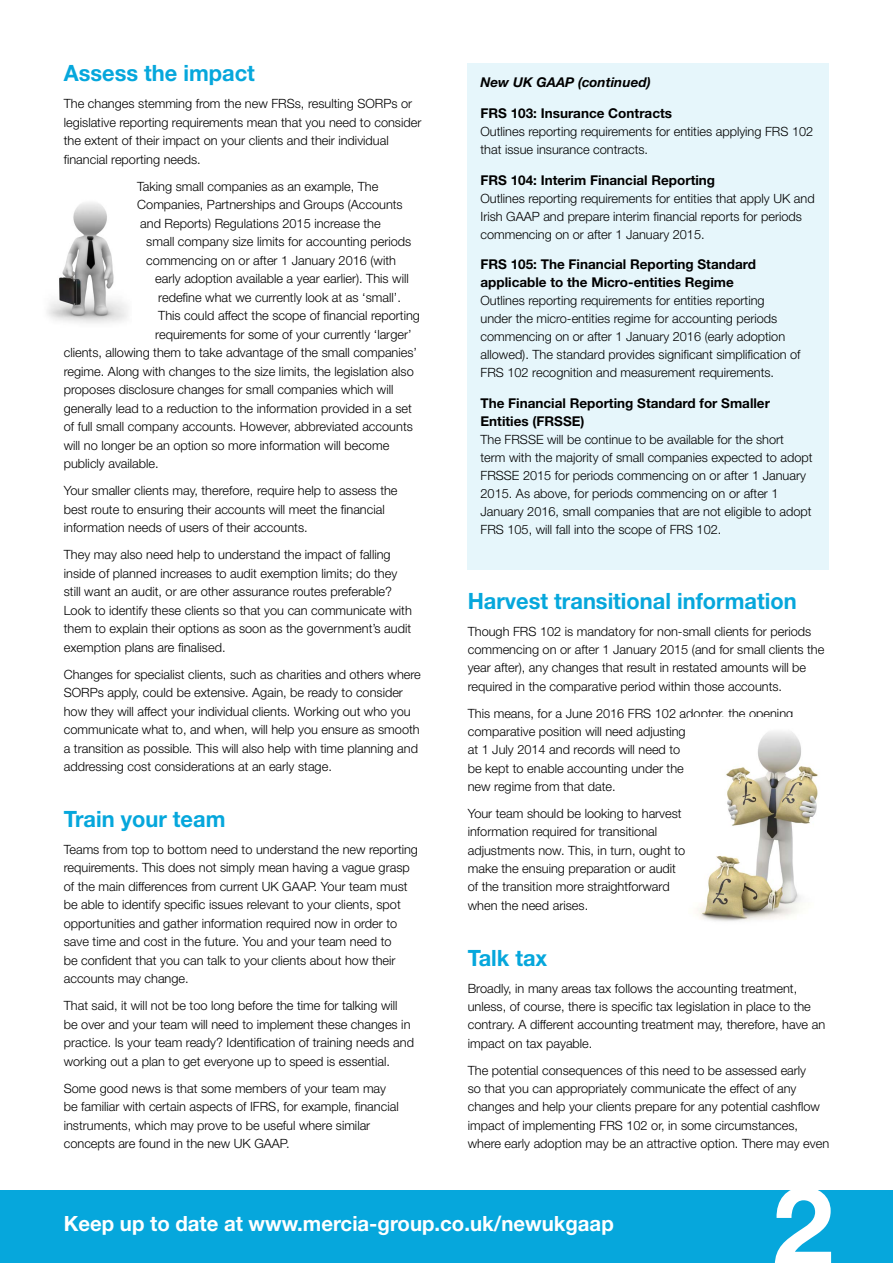
<style>
.page{position:relative;width:893px;height:1263px;background:#fff}
.page>*{position:absolute;margin:0;border:0;box-sizing:border-box;transform-origin:0 0}
.t1{font:700 109.5px "Helvetica Neue";color:#fff}
.t2{font:700 22.5px "Helvetica Neue";color:#06a7dc}
.t3{font:700 21px "Helvetica Neue";color:#fff}
.t4{font:700 13.5px/18px "Helvetica Neue";color:#000}
.t5{font:italic 700 13.5px "Helvetica Neue";color:#000}
.t6{font:300 12.75px/18.5px "Helvetica Neue";color:#000}
</style>
<div class="page">
<div style="left:0;top:1191px;width:893px;height:72px;background:#06a7dc"></div>
<img style="left:697px;top:731px;width:121px;height:191px">
<img style="left:47px;top:202px;width:81px;height:121px">
<div style="left:468px;top:64px;width:361px;height:506px;background:#e6f6fb"></div>
<h2 class="t2" style="left:64px;top:59px;width:193px">Assess the impact</h2>
<p class="t6" style="left:64px;top:94px;width:359px">The changes stemming from the new FRSs, resulting SORPs or legislative reporting requirements mean that you need to consider the extent of their impact on your clients and their individual financial reporting needs.</p>
<p class="t6" style="left:137px;top:177px;width:267px">Taking small companies as an example, The<br>Companies, Partnerships and Groups (Accounts and Reports) Regulations 2015 increase the</p>
<p class="t6" style="left:146px;top:232px;width:266px">small company size limits for accounting periods commencing on or after 1 January 2016 (with</p>
<p class="t6" style="left:155px;top:269px;width:255px">early adoption available a year earlier). This will</p>
<p class="t6" style="left:158px;top:288px;width:244px">redefine what we currently look at as ‘small’.</p>
<p class="t6" style="left:158px;top:306px;width:263px">This could affect the scope of financial reporting</p>
<p class="t6" style="left:155px;top:325px;width:258px">requirements for some of your currently ‘larger’</p>
<p class="t6" style="left:64px;top:343px;width:355px">clients, allowing them to take advantage of the small companies’</p>
<p class="t6" style="left:64px;top:362px;width:351px">regime. Along with changes to the size limits, the legislation also</p>
<p class="t6" style="left:64px;top:380px;width:331px">proposes disclosure changes for small companies which will</p>
<p class="t6" style="left:64px;top:399px;width:350px">generally lead to a reduction to the information provided in a set</p>
<p class="t6" style="left:64px;top:417px;width:351px">of full small company accounts. However, abbreviated accounts</p>
<p class="t6" style="left:64px;top:436px;width:327px">will no longer be an option so more information will become</p>
<p class="t6" style="left:64px;top:454px;width:96px">publicly available.</p>
<p class="t6" style="left:64px;top:481px;width:335px">Your smaller clients may, therefore, require help to assess the best route to ensuring their accounts will meet the financial information needs of users of their accounts.</p>
<p class="t6" style="left:64px;top:545px;width:350px">They may also need help to understand the impact of falling inside of planned increases to audit exemption limits; do they still want an audit, or are other assurance routes preferable?<br>Look to identify these clients so that you can communicate with them to explain their options as soon as the government’s audit exemption plans are finalised.</p>
<p class="t6" style="left:64px;top:664px;width:359px">Changes for specialist clients, such as charities and others where SORPs apply, could be extensive. Again, be ready to consider how they will affect your individual clients. Working out who you communicate what to, and when, will help you ensure as smooth a transition as possible. This will also help with time planning and addressing cost considerations at an early stage.</p>
<h2 class="t2" style="left:64px;top:805px;width:163px">Train your team</h2>
<p class="t6" style="left:64px;top:840px;width:356px">Teams from top to bottom need to understand the new reporting requirements. This does not simply mean having a vague grasp of the main differences from current UK GAAP. Your team must be able to identify specific issues relevant to your clients, spot opportunities and gather information required now in order to save time and cost in the future. You and your team need to<br>be confident that you can talk to your clients about how their accounts may change.</p>
<p class="t6" style="left:64px;top:996px;width:352px">That said, it will not be too long before the time for talking will be over and your team will need to implement these changes in practice. Is your team ready? Identification of training needs and working out a plan to get everyone up to speed is essential.</p>
<p class="t6" style="left:64px;top:1079px;width:336px">Some good news is that some members of your team may be familiar with certain aspects of IFRS, for example, financial instruments, which may prove to be useful where similar concepts are found in the new UK GAAP.</p>
<p class="t5" style="left:480px;top:74px;width:172px">New UK GAAP (continued)</p>
<p class="t4" style="left:480px;top:104px;width:193px">FRS 103: Insurance Contracts</p>
<p class="t6" style="left:480px;top:122px;width:334px;line-height:18px">Outlines reporting requirements for entities applying FRS 102 that issue insurance contracts.</p>
<p class="t4" style="left:480px;top:170px;width:236px">FRS 104: Interim Financial Reporting</p>
<p class="t6" style="left:480px;top:189px;width:336px;line-height:18px">Outlines reporting requirements for entities that apply UK and<br>Irish GAAP and prepare interim financial reports for periods commencing on or after 1 January 2015.</p>
<p class="t4" style="left:480px;top:255px;width:277px">FRS 105: The Financial Reporting Standard applicable to the Micro-entities Regime</p>
<p class="t6" style="left:480px;top:292px;width:321px;line-height:18px">Outlines reporting requirements for entities reporting<br>under the micro-entities regime for accounting periods commencing on or after 1 January 2016 (early adoption allowed). The standard provides significant simplification of FRS 102 recognition and measurement requirements.</p>
<p class="t4" style="left:480px;top:394px;width:291px">The Financial Reporting Standard for Smaller<br>Entities (FRSSE)</p>
<p class="t6" style="left:480px;top:430px;width:334px;line-height:18px">The FRSSE will be continue to be available for the short<br>term with the majority of small companies expected to adopt FRSSE 2015 for periods commencing on or after 1 January 2015. As above, for periods commencing on or after 1<br>January 2016, small companies that are not eligible to adopt FRS 105, will fall into the scope of FRS 102.</p>
<h2 class="t2" style="left:468px;top:587px;width:330px">Harvest transitional information</h2>
<p class="t6" style="left:468px;top:622px;width:358px">Though FRS 102 is mandatory for non-small clients for periods commencing on or after 1 January 2015 (and for small clients the year after), any changes that result in restated amounts will be required in the comparative period within those accounts.</p>
<p class="t6" style="left:468px;top:704px;width:327px">This means, for a June 2016 FRS 102 adopter, the opening comparative position will need adjusting<br>at 1 July 2014 and records will need to<br>be kept to enable accounting under the<br>new regime from that date.</p>
<p class="t6" style="left:468px;top:804px;width:219px">Your team should be looking to harvest information required for transitional adjustments now. This, in turn, ought to make the ensuing preparation or audit of the transition more straightforward when the need arises.</p>
<h2 class="t2" style="left:468px;top:944px;width:81px">Talk tax</h2>
<p class="t6" style="left:468px;top:979px;width:359px">Broadly, in many areas tax follows the accounting treatment, unless, of course, there is specific tax legislation in place to the contrary. A different accounting treatment may, therefore, have an impact on tax payable.</p>
<p class="t6" style="left:468px;top:1061px;width:363px">The potential consequences of this need to be assessed early<br>so that you can appropriately communicate the effect of any changes and help your clients prepare for any potential cashflow impact of implementing FRS 102 or, in some circumstances, where early adoption may be an attractive option. There may even</p>
<h3 class="t3" style="left:64px;top:1210px;width:551px">Keep up to date at www.mercia-group.co.uk/newukgaap</h3>
<h1 class="t1" style="left:772px;top:1158px;width:62px">2</h1>
</div>
